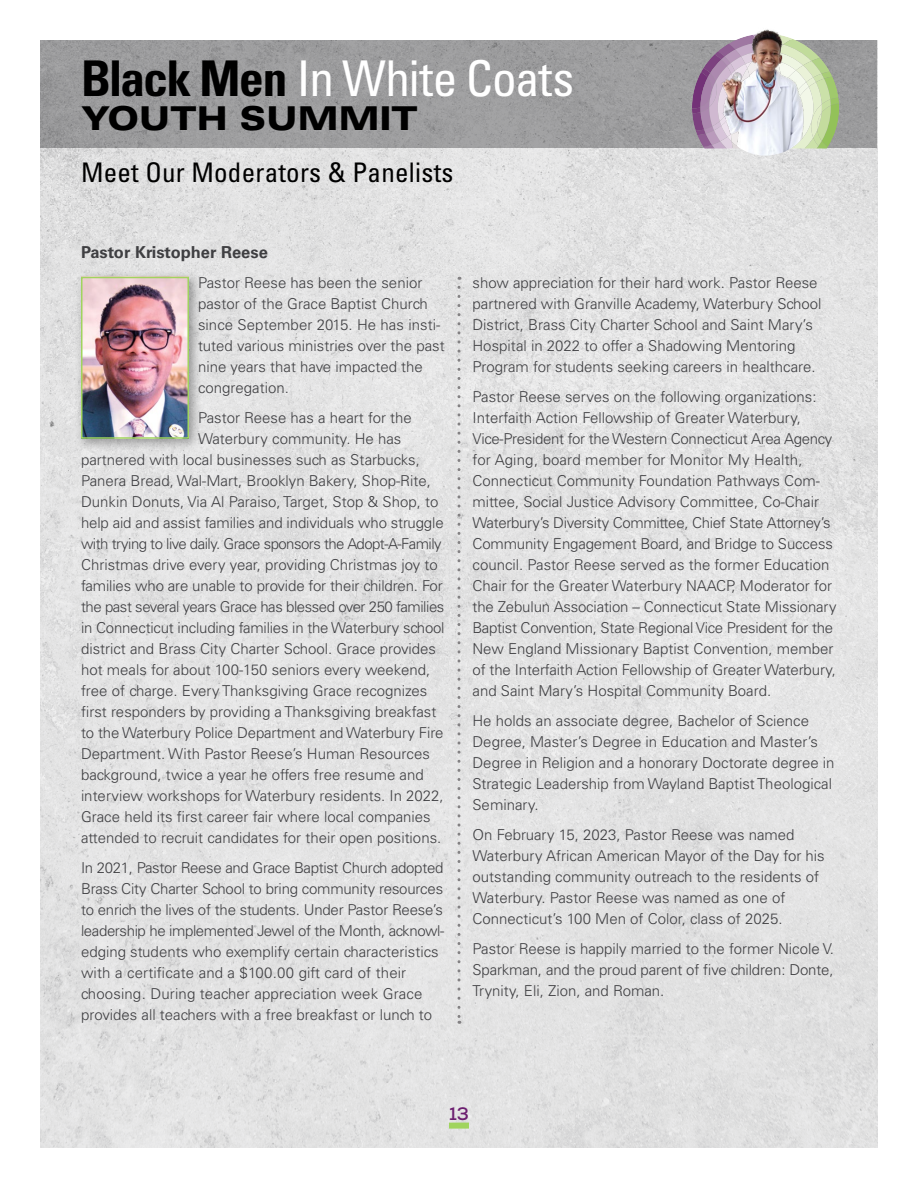
<style>
.page{position:relative;width:918px;height:1188px;background:#fff}
.page>*{position:absolute;margin:0;border:0;box-sizing:border-box;transform-origin:0 0}
.t1{font:condensed 49.2px "Univers LT Std";letter-spacing:-.02em;color:#fff}
.t2{font:900 expanded 32.85px "Univers LT Std";letter-spacing:-.01em;color:#000}
.t3{font:condensed 27px "Univers LT Std";letter-spacing:.01em;color:#000}
.t4{font:700 18px "Nexa";color:#6c1f70}
.t5{font:700 16.5px "Univers LT Std";color:#3f3f42}
.t6{font:300 15px/21px "Univers LT Std";color:#3f3f42}
.t7{font:300 15px "Univers LT Std";letter-spacing:-.035em;color:#3f3f42}
.t8{font:300 15px "Univers LT Std";letter-spacing:-.03em;color:#3f3f42}
.s1{font-weight:700;color:#000}
</style>
<div class="page">
<img style="left:40px;top:148px;width:838px;height:1000px">
<div style="left:449px;top:1123px;width:20px;height:6px;background:#a0d45e"></div>
<div style="left:40px;top:40px;width:838px;height:108px;background:#9c9c9d"></div>
<svg style="left:692px;top:40px;width:147px;height:108px"></svg>
<img style="left:720px;top:29px;width:91px;height:127px">
<svg style="left:458px;top:287px;width:2px;height:737px"></svg>
<div style="left:74px;top:270px;width:128px;height:182px;background:#000;opacity:.35"></div>
<img style="left:84px;top:280px;width:102px;height:156px">
<div style="left:81px;top:277px;width:108px;height:162px;border:2px solid #a0d45e"></div>
<h1 class="t1" style="left:81px;top:48px;width:495px"><span class="s1">Black Men</span> In White Coats</h1>
<h2 class="t2" style="left:81px;top:100px;width:339px">YOUTH SUMMIT</h2>
<h3 class="t3" style="left:81px;top:155px;width:374px">Meet Our Moderators &amp; Panelists</h3>
<p class="t5" style="left:81px;top:242px;width:188px">Pastor Kristopher Reese</p>
<p class="t6" style="left:198px;top:272px;width:248px">Pastor Reese has been the senior pastor of the Grace Baptist Church since September 2015. He has insti&shy;tuted various ministries over the past nine years that have impacted the congregation.</p>
<p class="t6" style="left:198px;top:407px;width:216px">Pastor Reese has a heart for the</p>
<p class="t6" style="left:198px;top:428px;width:205px">Waterbury community. He has</p>
<p class="t6" style="left:81px;top:449px;width:340px">partnered with local businesses such as Starbucks,</p>
<p class="t6" style="left:81px;top:470px;width:352px">Panera Bread, Wal-Mart, Brooklyn Bakery, Shop-Rite,</p>
<p class="t6" style="left:81px;top:491px;width:359px">Dunkin Donuts, Via Al Paraiso, Target, Stop &amp; Shop, to</p>
<p class="t6" style="left:81px;top:512px;width:364px">help aid and assist families and individuals who struggle</p>
<p class="t7" style="left:81px;top:534px;width:362px">with trying to live daily. Grace sponsors the Adopt-A-Family</p>
<p class="t6" style="left:81px;top:554px;width:358px">Christmas drive every year, providing Christmas joy to</p>
<p class="t6" style="left:81px;top:575px;width:363px">families who are unable to provide for their children. For</p>
<p class="t8" style="left:81px;top:597px;width:365px">the past several years Grace has blessed over 250 families</p>
<p class="t6" style="left:81px;top:617px;width:365px">in Connecticut including families in the Waterbury school</p>
<p class="t6" style="left:81px;top:638px;width:357px">district and Brass City Charter School. Grace provides</p>
<p class="t6" style="left:81px;top:659px;width:351px">hot meals for about 100-150 seniors every weekend,</p>
<p class="t6" style="left:81px;top:680px;width:348px">free of charge. Every Thanksgiving Grace recognizes</p>
<p class="t6" style="left:81px;top:701px;width:357px">first responders by providing a Thanksgiving breakfast</p>
<p class="t6" style="left:81px;top:722px;width:364px">to the Waterbury Police Department and Waterbury Fire</p>
<p class="t6" style="left:81px;top:743px;width:350px">Department. With Pastor Reese’s Human Resources</p>
<p class="t6" style="left:81px;top:764px;width:344px">background, twice a year he offers free resume and</p>
<p class="t6" style="left:81px;top:785px;width:364px">interview workshops for Waterbury residents. In 2022,</p>
<p class="t6" style="left:81px;top:806px;width:351px">Grace held its first career fair where local companies</p>
<p class="t6" style="left:81px;top:827px;width:362px">attended to recruit candidates for their open positions.</p>
<p class="t6" style="left:81px;top:857px;width:365px">In 2021, Pastor Reese and Grace Baptist Church adopted Brass City Charter School to bring community resources to enrich the lives of the students. Under Pastor Reese’s leadership he implemented Jewel of the Month, acknowl&shy;edging students who exemplify certain characteristics with a certificate and a $100.00 gift card of their choosing. During teacher appreciation week Grace provides all teachers with a free breakfast or lunch to</p>
<p class="t6" style="left:472px;top:272px;width:351px">show appreciation for their hard work. Pastor Reese partnered with Granville Academy, Waterbury School District, Brass City Charter School and Saint Mary’s Hospital in 2022 to offer a Shadowing Mentoring Program for students seeking careers in healthcare.</p>
<p class="t6" style="left:472px;top:386px;width:366px">Pastor Reese serves on the following organizations:<br>Interfaith Action Fellowship of Greater Waterbury, Vice-President for the Western Connecticut Area Agency for Aging, board member for Monitor My Health, Connecticut Community Foundation Pathways Com&shy;mittee, Social Justice Advisory Committee, Co-Chair Waterbury’s Diversity Committee, Chief State Attorney’s Community Engagement Board, and Bridge to Success council. Pastor Reese served as the former Education Chair for the Greater Waterbury NAACP, Moderator for the Zebulun Association – Connecticut State Missionary Baptist Convention, State Regional Vice President for the New England Missionary Baptist Convention, member of the Interfaith Action Fellowship of Greater Waterbury, and Saint Mary’s Hospital Community Board.</p>
<p class="t6" style="left:472px;top:710px;width:364px">He holds an associate degree, Bachelor of Science Degree, Master’s Degree in Education and Master’s Degree in Religion and a honorary Doctorate degree in Strategic Leadership from Wayland Baptist Theological Seminary.</p>
<p class="t6" style="left:472px;top:824px;width:354px">On February 15, 2023, Pastor Reese was named Waterbury African American Mayor of the Day for his outstanding community outreach to the residents of Waterbury. Pastor Reese was named as one of Connecticut’s 100 Men of Color, class of 2025.</p>
<p class="t6" style="left:472px;top:938px;width:363px;text-align:justify">Pastor Reese is happily married to the former Nicole V.<br>Sparkman, and the proud parent of five children: Donte, Trynity, Eli, Zion, and Roman.</p>
<p class="t4" style="left:449px;top:1102px;width:21px">13</p>
</div>
